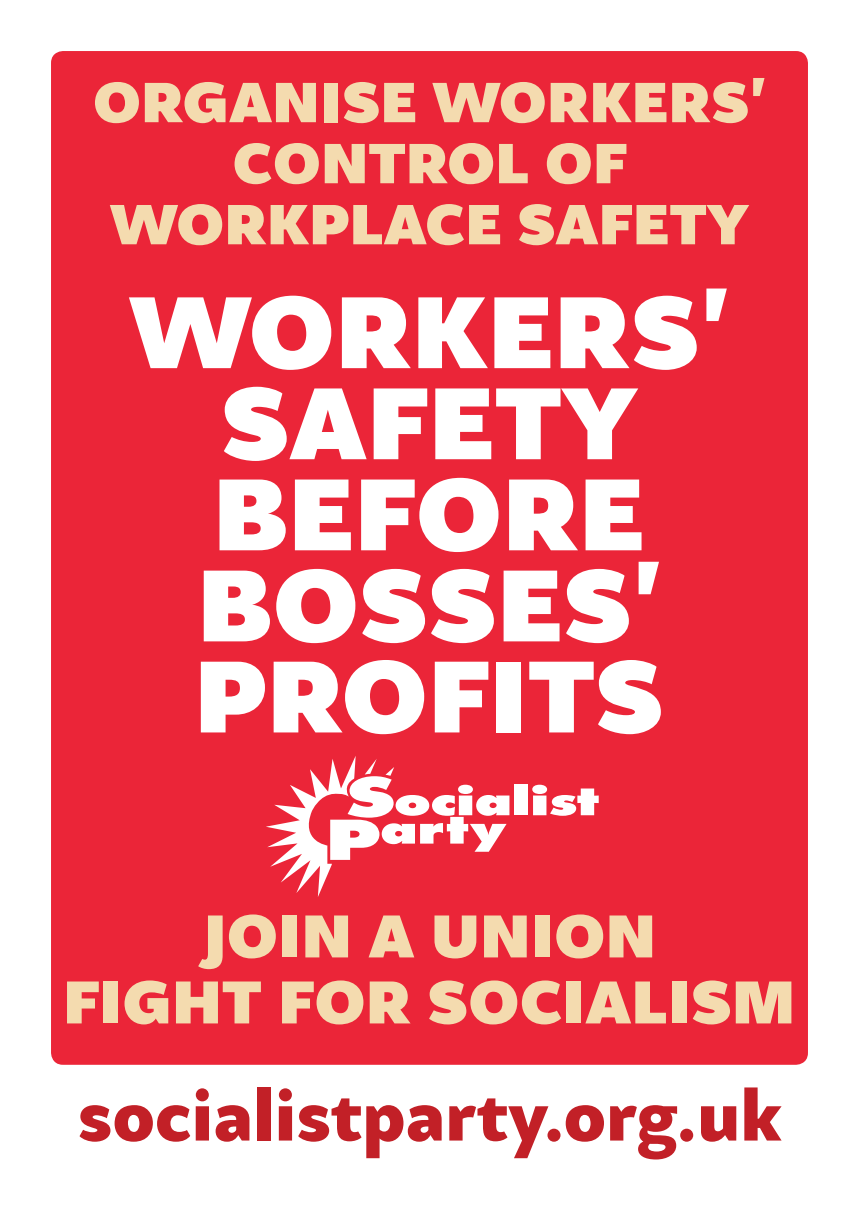
<style>
.page{position:relative;width:859px;height:1208px;background:#fff}
.page>*{position:absolute;margin:0;border:0;box-sizing:border-box;transform-origin:0 0}
.t1{font:900 108px/91px "Samo Sans Pro";letter-spacing:.015em;color:#fff;text-align:center}
.t2{font:900 72px "Samo Sans Pro";color:#c22027}
.t3{font:900 64px/66px "Samo Sans Pro";letter-spacing:.015em;color:#f4dbaf;text-align:center}
.t4{font:900 60px/61px "Samo Sans Pro";letter-spacing:.015em;color:#f4dbaf;text-align:center}
</style>
<div class="page">
<div style="left:51px;top:51px;width:757px;height:1013px;background:#eb2538;border-radius:12px"></div>
<div style="left:514px;top:784px;width:14px;height:31px;background:#fff"></div>
<svg style="left:532px;top:784px;width:67px;height:32px"></svg>
<svg style="left:266px;top:756px;width:243px;height:141px"></svg>
<p class="t4" style="left:93px;top:71px;width:673px">ORGANISE WORKERS’<br>CONTROL OF<br>WORKPLACE SAFETY</p>
<h1 class="t1" style="left:130px;top:286px;width:599px">WORKERS’<br>SAFETY<br>BEFORE<br>BOSSES’<br>PROFITS</h1>
<p class="t3" style="left:64px;top:902px;width:733px">JOIN A UNION<br>FIGHT FOR SOCIALISM</p>
<p class="t2" style="left:78px;top:1071px;width:705px">socialistparty.org.uk</p>
</div>
